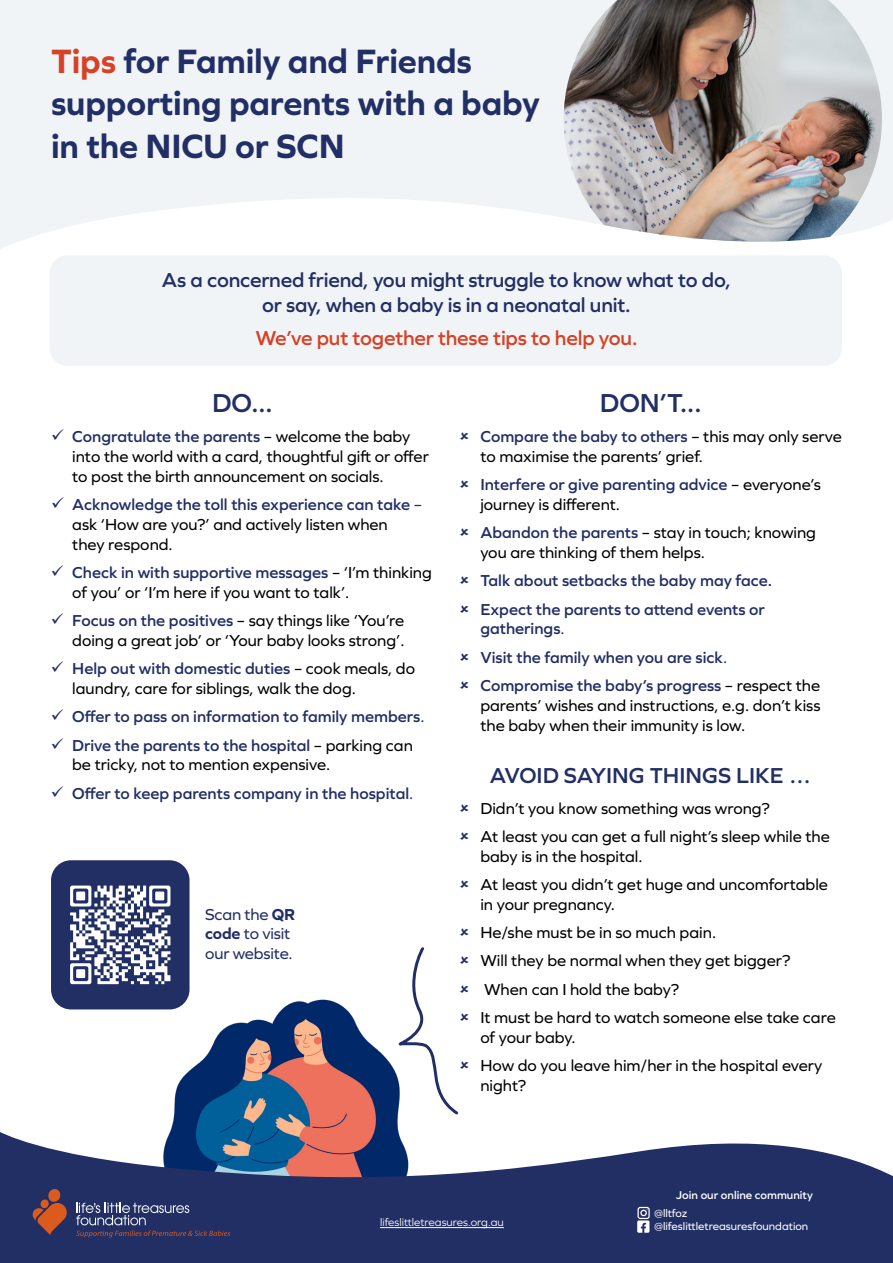
<style>
.page{position:relative;width:893px;height:1263px;background:#fff}
.page>*{position:absolute;margin:0;border:0;box-sizing:border-box;transform-origin:0 0}
.t1{font:700 35.1px/42.2px "Graphie";letter-spacing:-.005em;color:#222f65}
.t2{font:600 27px "Graphie";color:#222f65}
.t3{font:600 22.5px "Graphie";color:#222f65}
.t4{font:600 21px/25.2px "Graphie";letter-spacing:-.01em;color:#222f65;text-align:center}
.t5{font:600 21px "Graphie";letter-spacing:-.01em;color:#d64227}
.t6{font:16.5px/19.8px "Graphie";color:#000}
.t7{font:600 16.5px/28.3px "Graphie";color:#222f65}
.t8{font:16.5px/19.8px "Graphie";letter-spacing:-.01em;color:#222f65}
.t9{font:600 11.7px "Graphie";color:#fff}
.t10{font:11.4px/13.5px "Graphie";color:#fff}
.t11{font:11.4px "Graphie";color:#fff}
.s1{color:#d64227}
.s2{font-weight:600;color:#222f65}
.s3{color:#222f65}
.s4{font-weight:400}
.s5{font-weight:400;color:#000}
.s6{font-weight:700}
</style>
<div class="page">
<img style="left:151px;top:993px;width:246px;height:121px">
<svg style="left:0;top:1114px;width:893px;height:149px;fill:#222f65"></svg>
<hr style="left:380px;top:1227px;width:124px;height:1px;background:#fff">
<svg style="left:76px;top:1203px;width:154px;height:34px"></svg>
<svg style="left:32px;top:1188px;width:36px;height:47px"></svg>
<svg style="left:637px;top:1220px;width:12px;height:13px"></svg>
<div style="left:637px;top:1207px;width:13px;height:12px;border:1px solid #fff;border-radius:2px"></div>
<div style="left:640px;top:1210px;width:7px;height:6px;border:1px solid #fff;border-radius:50%"></div>
<div style="left:50px;top:255px;width:792px;height:111px;background:#f1f4f7;border-radius:18px"></div>
<svg style="left:0;top:0;width:893px;height:259px;fill:#f1f4f7"></svg>
<img style="left:564px;top:0;width:318px;height:245px">
<div style="left:51px;top:860px;width:139px;height:149px;background:#222f65;border-radius:20px"></div>
<svg style="left:70px;top:885px;width:100px;height:99px"></svg>
<div style="left:76px;top:969px;width:9px;height:9px;background:#fff"></div>
<svg style="left:397px;top:948px;width:71px;height:169px"></svg>
<h1 class="t1" style="left:51px;top:40px;width:490px"><span class="s1">Tips</span> for Family and Friends supporting parents with a baby in the NICU or SCN</h1>
<p class="t4" style="left:162px;top:266px;width:571px">As a concerned friend, you might struggle to know what to do, or say, when a baby is in a neonatal unit.</p>
<p class="t5" style="left:255px;top:326px;width:384px">We’ve put together these tips to help you.</p>
<h2 class="t2" style="left:212px;top:387px;width:62px">DO...</h2>
<h2 class="t2" style="left:600px;top:387px;width:103px">DON’T...</h2>
<p class="t6" style="left:72px;top:426px;width:358px"><span class="s2">Congratulate the parents</span> – welcome the baby into the world with a card, thoughtful gift or offer to post the birth announcement on socials.</p>
<p class="t6" style="left:72px;top:494px;width:351px"><span class="s2">Acknowledge the toll this experience can take</span> <span class="s3">– </span>ask ‘How are you?’ and actively listen when they respond.</p>
<p class="t6" style="left:72px;top:562px;width:361px"><span class="s2">Check in with supportive messages</span> – ‘I’m thinking of you’ or ‘I’m here if you want to talk’.</p>
<p class="t6" style="left:72px;top:610px;width:334px"><span class="s2">Focus on the positives</span> – say things like ‘You’re doing a great job’ or ‘Your baby looks strong’.</p>
<p class="t6" style="left:72px;top:658px;width:344px"><span class="s2">Help out with domestic duties</span> – cook meals, do laundry, care for siblings, walk the dog.</p>
<p class="t7" style="left:72px;top:702px;width:354px">Offer to pass on information to family members<span class="s4">.<br></span>Drive the parents to the hospital <span class="s5">– parking can</span></p>
<p class="t7" style="left:72px;top:750px;width:343px"><span class="s5">be tricky, not to mention expensive.<br></span>Offer to keep parents company in the hospital<span class="s4">.</span></p>
<p class="t6" style="left:480px;top:426px;width:363px"><span class="s2">Compare the baby to others</span> – this may only serve to maximise the parents’ grief.</p>
<p class="t7" style="left:480px;top:474px;width:342px;line-height:19.8px">Interfere or give parenting advice <span class="s5">– everyone’s journey is different.</span></p>
<p class="t6" style="left:480px;top:522px;width:337px"><span class="s2">Abandon the parents</span> – stay in touch; knowing you are thinking of them helps.</p>
<p class="t7" style="left:480px;top:566px;width:293px">Talk about setbacks the baby may face.<br>Expect the parents to attend events or</p>
<p class="t7" style="left:480px;top:614px;width:341px">gatherings<span class="s4">.<br></span>Visit the family when you are sick<span class="s4">.<br></span>Compromise the baby’s progress <span class="s5">– respect the</span></p>
<p class="t6" style="left:480px;top:695px;width:342px">parents’ wishes and instructions, e.g. don’t kiss the baby when their immunity is low.</p>
<h3 class="t3" style="left:490px;top:762px;width:323px">AVOID SAYING THINGS LIKE …</h3>
<p class="t6" style="left:480px;top:793px;width:351px;line-height:28.3px">Didn’t you know something was wrong?<br>At least you can get a full night’s sleep while the</p>
<p class="t6" style="left:480px;top:841px;width:349px;line-height:28.3px">baby is in the hospital.<br>At least you didn’t get huge and uncomfortable</p>
<p class="t6" style="left:480px;top:890px;width:357px;line-height:28.3px">in your pregnancy.<br>He/she must be in so much pain.<br>Will they be normal when they get bigger?<br>When can I hold the baby?<br>It must be hard to watch someone else take care</p>
<p class="t6" style="left:480px;top:1023px;width:343px;line-height:28.3px">of your baby.<br>How do you leave him/her in the hospital every</p>
<p class="t6" style="left:480px;top:1075px;width:47px">night?</p>
<p class="t8" style="left:205px;top:904px;width:92px">Scan the <span class="s6">QR code</span> to visit our website.</p>
<p class="t11" style="left:380px;top:1216px;width:125px">lifeslittletreasures.org.au</p>
<p class="t9" style="left:676px;top:1188px;width:138px">Join our online community</p>
<p class="t10" style="left:654px;top:1206px;width:156px">@lltfoz @lifeslittletreasuresfoundation</p>
</div>
